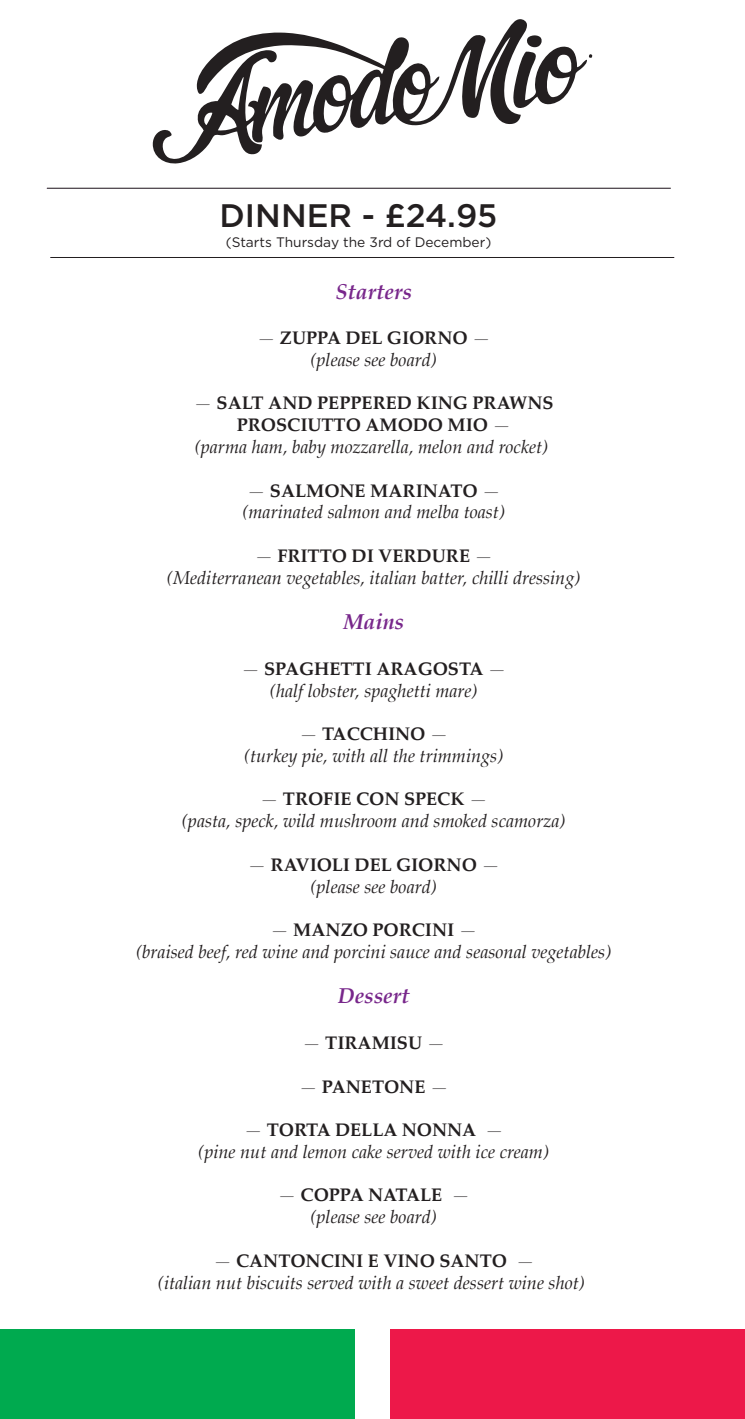
<style>
.page{position:relative;width:745px;height:1419px;background:#fff}
.page>*{position:absolute;margin:0;border:0;box-sizing:border-box;transform-origin:0 0}
.t1{font:500 32.5px "Gotham";color:#231f20}
.t2{font:italic 700 21.5px "Palatino";color:#78278b}
.t3{font:italic 18.12px/21.8px "Palatino";color:#231f20;text-align:center}
.t4{font:700 18.12px/21.8px "Palatino";color:#231f20;text-align:center}
.t5{font:13.75px "Gotham";color:#231f20}
.s1{font-weight:700;font-style:normal}
.s2{font-weight:400;font-style:italic}
</style>
<div class="page">
<hr style="left:47px;top:188px;width:623px;height:1px;background:#231f20">
<hr style="left:50px;top:257px;width:623px;height:1px;background:#231f20">
<div style="left:0;top:1329px;width:354px;height:89px;background:#00aa4f"></div>
<div style="left:390px;top:1329px;width:354px;height:89px;background:#ed1849"></div>
<svg style="left:152px;top:19px;width:375px;height:145px"></svg>
<svg style="left:512px;top:35px;width:80px;height:74px"></svg>
<h1 class="t1" style="left:219px;top:194px;width:279px">DINNER - £24.95</h1>
<p class="t5" style="left:225px;top:233px;width:267px">(Starts Thursday the 3rd of December)</p>
<p class="t2" style="left:335px;top:273px;width:78px">Starters</p>
<p class="t3" style="left:257px;top:327px;width:234px">— <span class="s1">ZUPPA DEL GIORNO</span> — (please see board)</p>
<p class="t4" style="left:194px;top:392px;width:361px"><span class="s2">—</span> SALT AND PEPPERED KING PRAWNS<br>PROSCIUTTO AMODO MIO <span class="s2">—<br>(parma ham, baby mozzarella, melon and rocket)</span></p>
<p class="t3" style="left:242px;top:479px;width:264px;text-align:left">— <span class="s1">SALMONE MARINATO</span> — (marinated salmon and melba toast)</p>
<p class="t3" style="left:167px;top:544px;width:415px">— <span class="s1">FRITTO DI VERDURE</span> —<br>(Mediterranean vegetables, italian batter, chilli dressing)</p>
<p class="t2" style="left:343px;top:604px;width:62px">Mains</p>
<p class="t3" style="left:241px;top:657px;width:266px">— <span class="s1">SPAGHETTI ARAGOSTA</span> — (half lobster, spaghetti mare)</p>
<p class="t3" style="left:244px;top:722px;width:261px">— <span class="s1">TACCHINO</span> —<br>(turkey pie, with all the trimmings)</p>
<p class="t3" style="left:182px;top:788px;width:385px">— <span class="s1">TROFIE CON SPECK</span> —<br>(pasta, speck, wild mushroom and smoked scamorza)</p>
<p class="t3" style="left:248px;top:853px;width:253px">— <span class="s1">RAVIOLI DEL GIORNO</span> — (please see board)</p>
<p class="t3" style="left:136px;top:918px;width:476px">— <span class="s1">MANZO PORCINI</span> —<br>(braised beef, red wine and porcini sauce and seasonal vegetables)</p>
<p class="t2" style="left:338px;top:978px;width:73px">Dessert</p>
<p class="t4" style="left:302px;top:1031px;width:144px"><span class="s2">—</span> TIRAMISU <span class="s2">—</span></p>
<p class="t4" style="left:299px;top:1074px;width:150px"><span class="s2">—</span> PANETONE <span class="s2">—</span></p>
<p class="t3" style="left:198px;top:1118px;width:352px">— <span class="s1">TORTA DELLA NONNA</span> —<br>(pine nut and lemon cake served with ice cream)</p>
<p class="t3" style="left:278px;top:1183px;width:193px">— <span class="s1">COPPA NATALE</span> — (please see board)</p>
<p class="t3" style="left:158px;top:1249px;width:428px">— <span class="s1">CANTONCINI E VINO SANTO</span> —<br>(italian nut biscuits served with a sweet dessert wine shot)</p>
</div>
